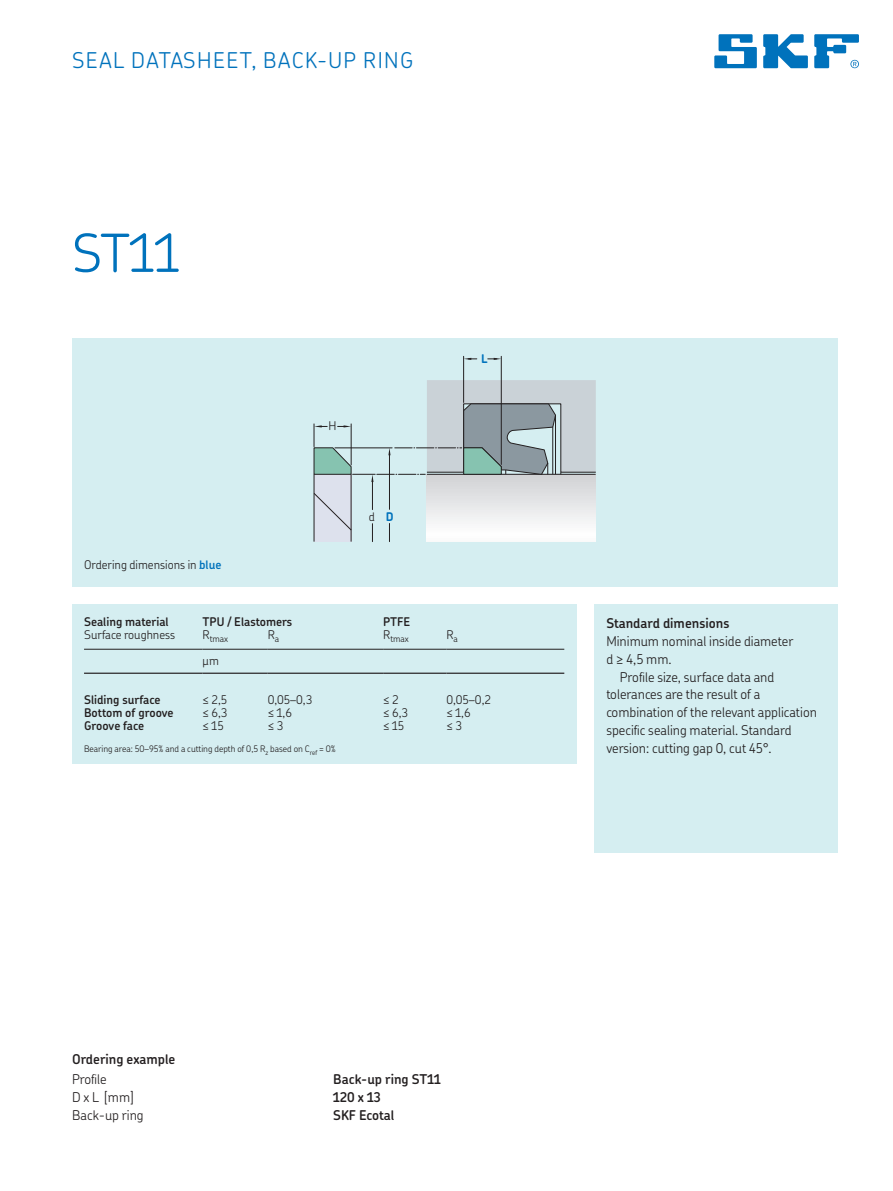
<style>
.page{position:relative;width:893px;height:1191px;background:#fff}
.page>*{position:absolute;margin:0;border:0;box-sizing:border-box;transform-origin:0 0}
.t1{font:300 52.5px "SKF Chevin OT";color:#0072bc}
.t2{font:300 21.75px "SKF Chevin OT";letter-spacing:.065em;color:#0072bc}
.t3{font:300 13.5px/17.9px "SKF Chevin OT";color:#231f20}
.t4{font:600 13.5px "SKF Chevin OT";color:#231f20}
.t5{font:300 12px "SKF Chevin OT";color:#231f20}
.t6{font:600 12px "SKF Chevin OT";color:#231f20}
.t7{font:700 12px "SKF Chevin OT";color:#0072bc}
.t8{font:300 9px "SKF Chevin OT";color:#231f20}
.s1{font-weight:600;color:#0072bc}
.s2{font-weight:700;color:#0072bc}
</style>
<div class="page">
<div style="left:72px;top:338px;width:765px;height:249px;background:#d5eef1"></div>
<div style="left:314px;top:474px;width:37px;height:68px;background:#dde1ed"></div>
<hr style="left:314px;top:474px;width:1px;height:68px;background:#231f20">
<hr style="left:351px;top:474px;width:1px;height:68px;background:#231f20">
<svg style="left:314px;top:492px;width:38px;height:39px"></svg>
<svg style="left:427px;top:482px;width:168px;height:60px"></svg>
<hr style="left:463px;top:356px;width:1px;height:46px;background:#231f20">
<hr style="left:501px;top:356px;width:1px;height:108px;background:#231f20">
<svg style="left:463px;top:358px;width:14px;height:2px"></svg>
<svg style="left:487px;top:358px;width:14px;height:2px"></svg>
<hr style="left:389px;top:452px;width:1px;height:57px;background:#231f20">
<svg style="left:389px;top:523px;width:1px;height:19px"></svg>
<hr style="left:372px;top:479px;width:1px;height:31px;background:#231f20">
<svg style="left:314px;top:380px;width:281px;height:102px"></svg>
<svg style="left:372px;top:524px;width:1px;height:18px"></svg>
<div style="left:72px;top:604px;width:504px;height:160px;background:#d5eef1"></div>
<hr style="left:84px;top:649px;width:118px;height:1px;background:#231f20">
<hr style="left:84px;top:673px;width:118px;height:1px;background:#231f20">
<hr style="left:202px;top:649px;width:66px;height:1px;background:#231f20">
<hr style="left:202px;top:673px;width:66px;height:1px;background:#231f20">
<hr style="left:268px;top:649px;width:115px;height:1px;background:#231f20">
<hr style="left:268px;top:673px;width:115px;height:1px;background:#231f20">
<hr style="left:383px;top:649px;width:63px;height:1px;background:#231f20">
<hr style="left:383px;top:673px;width:63px;height:1px;background:#231f20">
<hr style="left:446px;top:649px;width:118px;height:1px;background:#231f20">
<hr style="left:446px;top:673px;width:118px;height:1px;background:#231f20">
<div style="left:594px;top:604px;width:243px;height:249px;background:#d5eef1"></div>
<svg style="left:714px;top:34px;width:42px;height:34px"></svg>
<svg style="left:763px;top:34px;width:44px;height:34px"></svg>
<svg style="left:814px;top:34px;width:44px;height:34px"></svg>
<h2 class="t2" style="left:72px;top:50px;width:343px">SEAL DATASHEET, BACK-UP RING</h2>
<h1 class="t1" style="left:72px;top:229px;width:109px">ST11</h1>
<p class="t5" style="left:84px;top:559px;width:139px">Ordering dimensions in <span class="s1">blue</span></p>
<p class="t5" style="left:328px;top:419px;width:10px">H</p>
<p class="t5" style="left:368px;top:510px;width:26px">d <span class="s2">D</span></p>
<p class="t7" style="left:481px;top:352px;width:8px">L</p>
<p class="t6" style="left:84px;top:616px;width:86px">Sealing material</p>
<p class="t6" style="left:202px;top:616px;width:91px">TPU / Elastomers</p>
<p class="t6" style="left:383px;top:616px;width:29px">PTFE</p>
<p class="t5" style="left:84px;top:629px;width:92px">Surface roughness</p>
<p class="t8" style="left:202px;top:635px;width:27px"><sup>R</sup>tmax</p>
<p class="t5" style="left:268px;top:629px;width:13px">R<sub>a</sub></p>
<p class="t8" style="left:383px;top:635px;width:27px"><sup>R</sup>tmax</p>
<p class="t5" style="left:446px;top:629px;width:13px">R<sub>a</sub></p>
<p class="t5" style="left:202px;top:655px;width:18px">µm</p>
<p class="t6" style="left:84px;top:694px;width:78px">Sliding surface</p>
<p class="t5" style="left:202px;top:694px;width:26px">≤ 2,5</p>
<p class="t5" style="left:268px;top:694px;width:46px">0,05–0,3</p>
<p class="t5" style="left:383px;top:694px;width:17px">≤ 2</p>
<p class="t5" style="left:446px;top:694px;width:46px">0,05–0,2</p>
<p class="t6" style="left:84px;top:707px;width:91px">Bottom of groove</p>
<p class="t5" style="left:202px;top:707px;width:26px">≤ 6,3</p>
<p class="t5" style="left:268px;top:707px;width:26px">≤ 1,6</p>
<p class="t5" style="left:383px;top:707px;width:26px">≤ 6,3</p>
<p class="t5" style="left:446px;top:707px;width:26px">≤ 1,6</p>
<p class="t6" style="left:84px;top:720px;width:62px">Groove face</p>
<p class="t5" style="left:202px;top:721px;width:23px">≤ 15</p>
<p class="t5" style="left:268px;top:721px;width:17px">≤ 3</p>
<p class="t5" style="left:383px;top:721px;width:23px">≤ 15</p>
<p class="t5" style="left:446px;top:721px;width:17px">≤ 3</p>
<p class="t4" style="left:606px;top:617px;width:125px">Standard dimensions</p>
<p class="t3" style="left:606px;top:633px;width:188px">Minimum nominal inside diameter d ≥ 4,5 mm.</p>
<p class="t3" style="left:606px;top:669px;width:212px;text-indent:13px">Profile size, surface data and tolerances are the result of a combination of the relevant application specific sealing material. Standard</p>
<p class="t8" style="left:84px;top:745px;width:253px">Bearing area: 50–95% and a cutting depth of 0,5 R<sub>z</sub> based on C<sub>ref</sub> = 0%</p>
<p class="t3" style="left:606px;top:740px;width:167px">version: cutting gap 0, cut 45°.</p>
<p class="t4" style="left:72px;top:1052px;width:105px">Ordering example</p>
<p class="t3" style="left:72px;top:1071px;width:36px">Profile</p>
<p class="t4" style="left:333px;top:1073px;width:109px">Back-up ring ST11</p>
<p class="t3" style="left:72px;top:1089px;width:63px">D x L [mm]</p>
<p class="t4" style="left:333px;top:1091px;width:49px">120 x 13</p>
<p class="t3" style="left:72px;top:1107px;width:73px">Back-up ring</p>
<p class="t4" style="left:333px;top:1109px;width:63px">SKF Ecotal</p>
</div>
